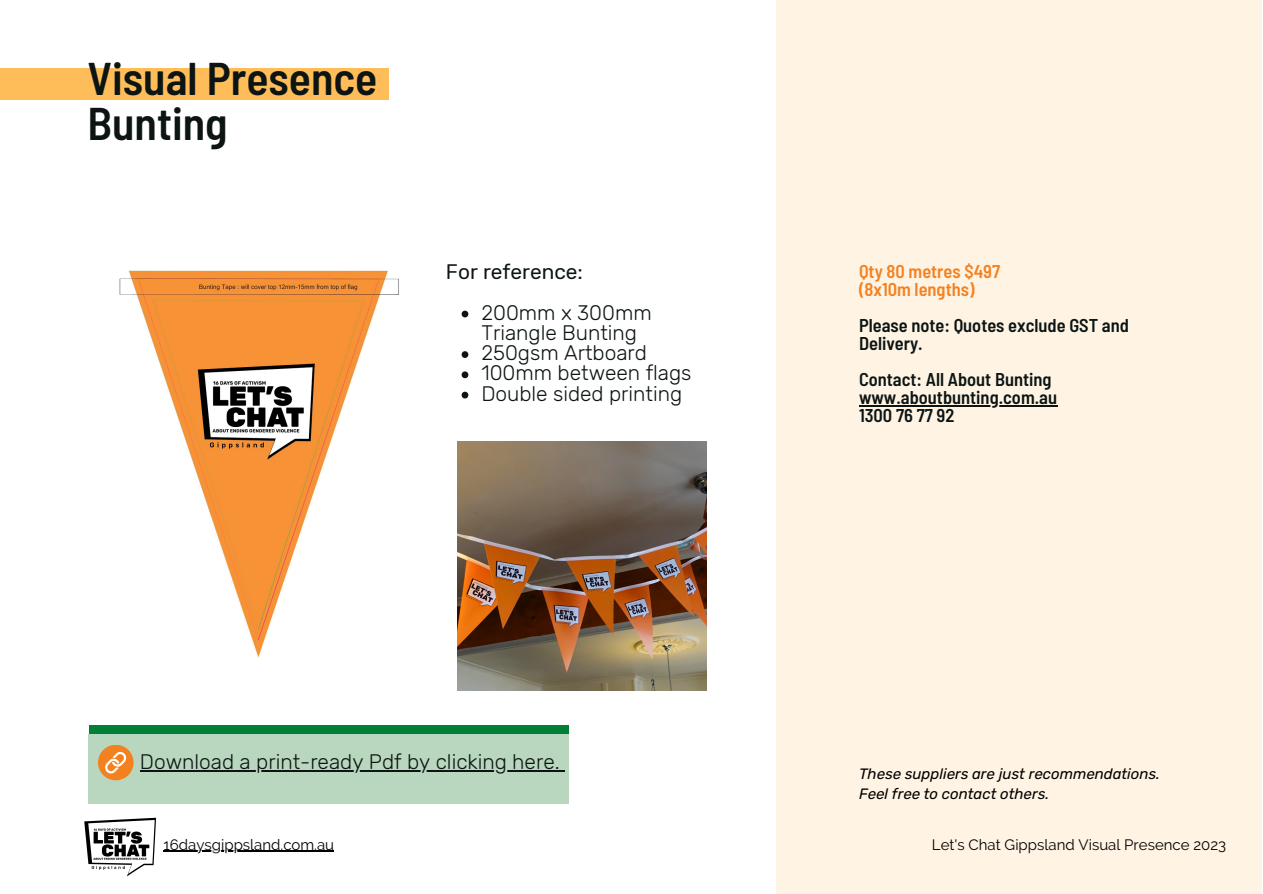
<style>
.page{position:relative;width:1263px;height:894px;background:#fff}
.page>*{position:absolute;margin:0;border:0;box-sizing:border-box;transform-origin:0 0}
.t1{font:600 semi-condensed 45.75px "Barlow";color:#0c1513}
.t2{font:300 20.85px/20.2px "Rubik";color:#0c1513}
.t3{font:20.85px "Rubik";color:#0c1513}
.t4{font:600 semi-condensed 18.45px/18px "Barlow";color:#0c1513}
.t5{font:600 semi-condensed 18.45px "Barlow";color:#f48120}
.t6{font:italic 15px/20.2px "Rubik";color:#000}
.t7{font:15px "Raleway";color:#000}
</style>
<div class="page">
<div style="left:0;top:68px;width:389px;height:32px;background:#ffbd59"></div>
<img style="left:458px;top:441px;width:248px;height:248px">
<div style="left:776px;top:0;width:486px;height:893px;background:#fff4e4"></div>
<div style="left:89px;top:725px;width:479px;height:10px;background:#008037"></div>
<div style="left:88px;top:734px;width:480px;height:69px;background:#b8d7be"></div>
<div style="left:98px;top:744px;width:36px;height:36px;background:#f48120;border-radius:50%"></div>
<svg style="left:105px;top:751px;width:21px;height:22px"></svg>
<img style="left:119px;top:270px;width:280px;height:388px">
<hr style="left:859px;top:405px;width:198px;height:1px;background:#0c1513">
<svg style="left:462px;top:310px;width:6px;height:7px"></svg>
<svg style="left:462px;top:351px;width:6px;height:7px"></svg>
<svg style="left:462px;top:371px;width:6px;height:7px"></svg>
<svg style="left:462px;top:391px;width:6px;height:7px"></svg>
<hr style="left:140px;top:770px;width:420px;height:1px;background:#0c1513">
<hr style="left:164px;top:850px;width:170px;height:1px;background:#000">
<img style="left:84px;top:817px;width:73px;height:60px">
<p class="t1" style="left:87px;top:49px;width:291px">Visual Presence</p>
<p class="t1" style="left:87px;top:94px;width:142px">Bunting</p>
<p class="t3" style="left:446px;top:259px;width:139px">For reference:</p>
<p class="t2" style="left:481px;top:302px;width:172px">200mm x 300mm<br>Triangle Bunting</p>
<p class="t2" style="left:481px;top:343px;width:167px">250gsm Artboard</p>
<p class="t2" style="left:481px;top:363px;width:212px">100mm between flags</p>
<p class="t2" style="left:481px;top:383px;width:202px">Double sided printing</p>
<p class="t2" style="left:140px;top:751px;width:421px">Download a print-ready Pdf by clicking here.</p>
<p class="t5" style="left:859px;top:259px;width:143px">Qty 80 metres $497</p>
<p class="t5" style="left:859px;top:277px;width:117px">(8x10m lengths)</p>
<p class="t4" style="left:859px;top:315px;width:271px">Please note: Quotes exclude GST and<br>Delivery.</p>
<p class="t4" style="left:859px;top:369px;width:194px">Contact: All About Bunting</p>
<p class="t4" style="left:859px;top:387px;width:200px">www.aboutbunting.com.au</p>
<p class="t4" style="left:859px;top:405px;width:97px">1300 76 77 92</p>
<p class="t6" style="left:859px;top:763px;width:302px">These suppliers are just recommendations.<br>Feel free to contact others.</p>
<p class="t7" style="left:164px;top:835px;width:172px">16daysgippsland.com.au</p>
<p class="t7" style="left:932px;top:835px;width:296px">Let's Chat Gippsland Visual Presence 2023</p>
</div>
